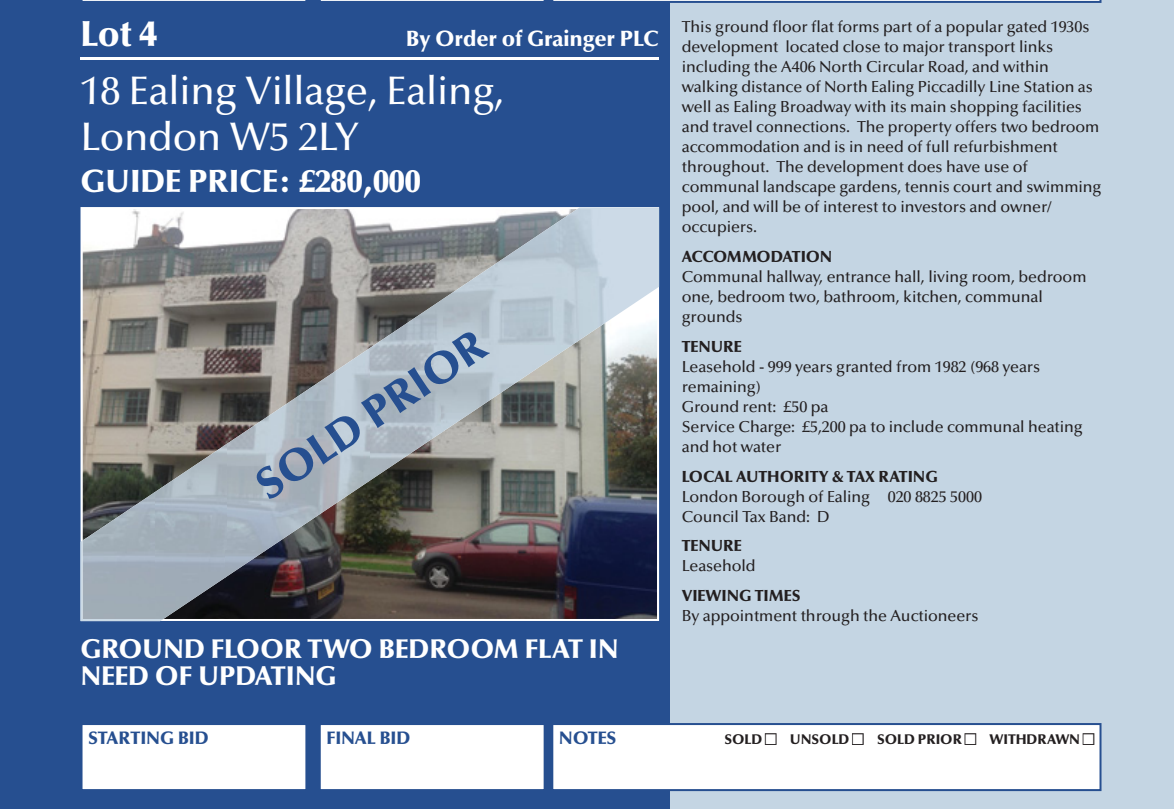
<style>
.page{position:relative;width:1174px;height:809px;background:#fff}
.page>*{position:absolute;margin:0;border:0;box-sizing:border-box;transform-origin:0 0}
.t1{font:900 44px "Optima LT Std";color:#264f90}
.t2{font:500 40px/46px "Optima LT Std";letter-spacing:-.005em;color:#fff}
.t3{font:900 36px "Optima LT Std";color:#fff}
.t4{font:900 32px "Optima LT Std";letter-spacing:-.005em;color:#fff}
.t5{font:900 27px/27px "Optima LT Std";letter-spacing:-.005em;color:#fff}
.t6{font:900 22px "Optima LT Std";letter-spacing:-.005em;color:#fff}
.t7{font:900 18px "Optima LT Std";letter-spacing:-.005em;color:#264f90}
.t8{font:500 16px/20px "Optima LT Std";letter-spacing:-.005em;color:#231f20}
.t9{font:900 16px "Optima LT Std";letter-spacing:-.005em;color:#231f20}
.t10{font:900 16px "Optima LT Std";letter-spacing:-.03em;color:#231f20}
.t11{font:900 14px "Optima LT Std";letter-spacing:-.005em;color:#231f20}
</style>
<div class="page">
<div style="left:0;top:0;width:1173px;height:809px;background:#c4d5e3"></div>
<div style="left:0;top:0;width:670px;height:809px;background:#264f90"></div>
<hr style="left:80px;top:58px;width:579px;height:2px;background:#fff">
<div style="left:82px;top:725px;width:224px;height:65px;background:#fff"></div>
<div style="left:320px;top:725px;width:224px;height:65px;background:#fff"></div>
<svg style="left:553px;top:723px;width:548px;height:68px;background:#f1f4f8"></svg>
<svg style="left:82px;top:0;width:224px;height:1px"></svg>
<svg style="left:320px;top:0;width:224px;height:1px"></svg>
<svg style="left:553px;top:0;width:548px;height:3px;background:#6a87b3"></svg>
<svg style="left:80px;top:621px;width:80px;height:1px"></svg>
<img style="left:80px;top:207px;width:579px;height:414px">
<h3 class="t3" style="left:80px;top:20px;width:79px">Lot 4</h3>
<h3 class="t6" style="left:406px;top:30px;width:254px">By Order of Grainger PLC</h3>
<h2 class="t2" style="left:80px;top:71px;width:425px">18 Ealing Village, Ealing,<br>London W5 2LY</h2>
<h3 class="t4" style="left:80px;top:168px;width:342px">GUIDE PRICE: £280,000</h3>
<h1 class="t1" style="left:250px;top:475px;width:269px;rotate:-34deg">SOLD PRIOR</h1>
<h3 class="t5" style="left:80px;top:638px;width:540px">GROUND FLOOR TWO BEDROOM FLAT IN<br>NEED OF UPDATING</h3>
<p class="t8" style="left:681px;top:18px;width:421px">This ground floor flat forms part of a popular gated 1930s development located close to major transport links including the A406 North Circular Road, and within walking distance of North Ealing Piccadilly Line Station as well as Ealing Broadway with its main shopping facilities and travel connections. The property offers two bedroom accommodation and is in need of full refurbishment throughout. The development does have use of communal landscape gardens, tennis court and swimming pool, and will be of interest to investors and owner/ occupiers.</p>
<p class="t10" style="left:681px;top:250px;width:152px">ACCOMMODATION</p>
<p class="t8" style="left:681px;top:268px;width:406px">Communal hallway, entrance hall, living room, bedroom one, bedroom two, bathroom, kitchen, communal grounds</p>
<p class="t9" style="left:681px;top:340px;width:62px">TENURE</p>
<p class="t8" style="left:681px;top:358px;width:402px">Leasehold - 999 years granted from 1982 (968 years remaining)<br>Ground rent: £50 pa<br>Service Charge: £5,200 pa to include communal heating and hot water</p>
<p class="t9" style="left:681px;top:470px;width:257px">LOCAL AUTHORITY &amp; TAX RATING</p>
<p class="t8" style="left:681px;top:488px;width:302px">London Borough of Ealing 020 8825 5000<br>Council Tax Band: D</p>
<p class="t9" style="left:681px;top:539px;width:62px">TENURE</p>
<p class="t8" style="left:681px;top:558px;width:75px">Leasehold</p>
<p class="t9" style="left:681px;top:589px;width:120px">VIEWING TIMES</p>
<p class="t8" style="left:681px;top:608px;width:298px">By appointment through the Auctioneers</p>
<p class="t7" style="left:88px;top:730px;width:122px">STARTING BID</p>
<p class="t7" style="left:326px;top:730px;width:86px">FINAL BID</p>
<p class="t7" style="left:559px;top:730px;width:59px">NOTES</p>
<p class="t11" style="left:724px;top:733px;width:371px">SOLD ■ UNSOLD ■ SOLD PRIOR ■ WITHDRAWN ■</p>
</div>
